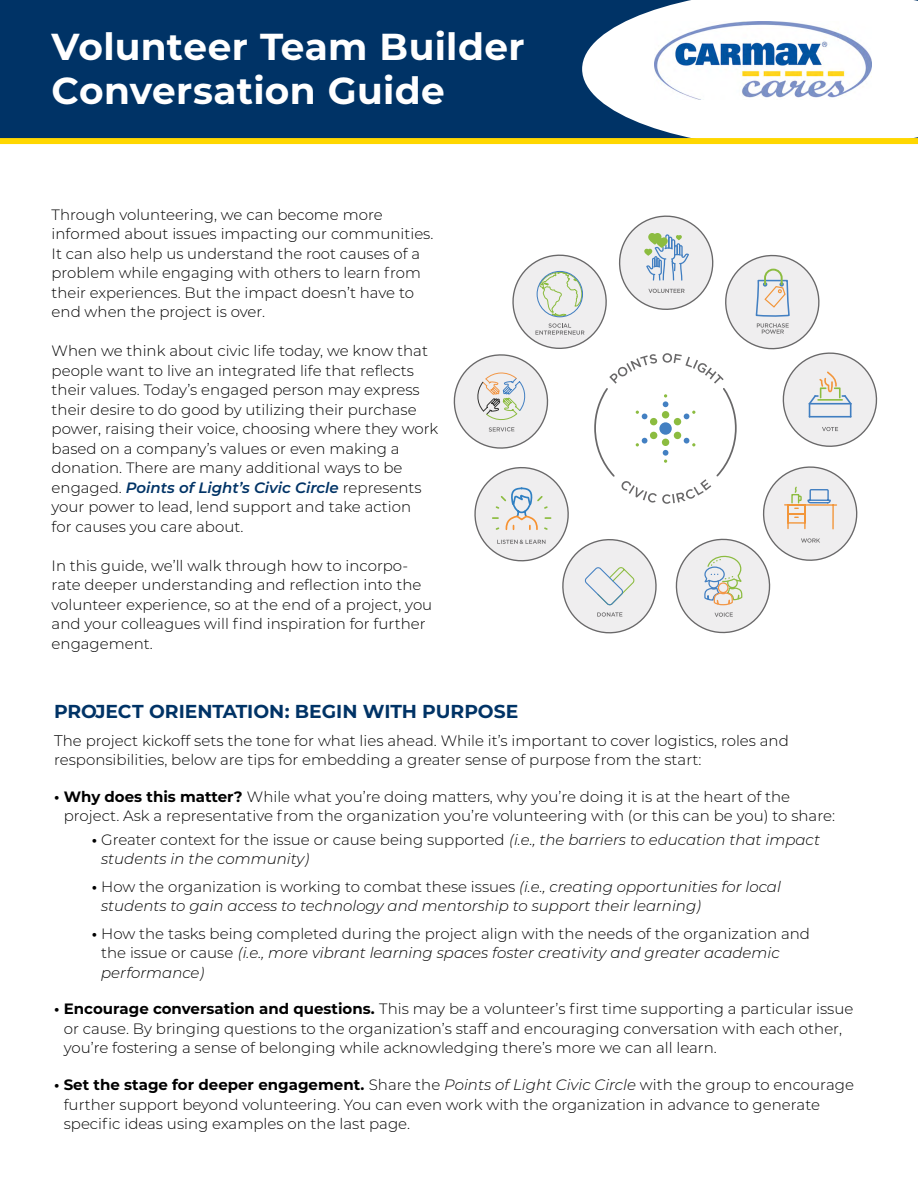
<style>
.page{position:relative;width:918px;height:1188px;background:#fff}
.page>*{position:absolute;margin:0;border:0;box-sizing:border-box;transform-origin:0 0}
.t1{font:700 37.5px/43.8px "Montserrat";letter-spacing:.01em;color:#fff}
.t2{font:700 18.75px "Montserrat";color:#036}
.t3{font:300 15px/19.5px "Montserrat";color:#000}
.t4{font:italic 300 15px/18.6px "Montserrat";color:#000}
.s1{font-weight:600;font-style:italic;color:#036}
.s2{font-size:15.3px}
.s3{font-weight:700}
.s4{font-weight:700;font-style:normal}
.s5{font-style:normal}
.s6{font-style:italic}
</style>
<div class="page">
<div style="left:0;top:0;width:918px;height:138px;background:#036"></div>
<svg style="left:449px;top:144px;width:429px;height:490px"></svg>
<div style="left:537px;top:271px;width:46px;height:46px;border:1px solid #407ec1;border-radius:50%"></div>
<svg style="left:582px;top:0;width:336px;height:149px;fill:#fff"></svg>
<img style="left:655px;top:22px;width:217px;height:77px">
<div style="left:0;top:138px;width:918px;height:6px;background:#ffd700"></div>
<h1 class="t1" style="left:52px;top:23px;width:474px">Volunteer Team Builder<br>Conversation Guide</h1>
<p class="t3" style="left:52px;top:204px;width:383px">Through volunteering, we can become more informed about issues impacting our communities.<br>It can also help us understand the root causes of a problem while engaging with others to learn from their experiences. But the impact doesn’t have to end when the project is over.</p>
<p class="t3" style="left:52px;top:341px;width:388px">When we think about civic life today, we know that people want to live an integrated life that reflects their values. Today’s engaged person may express their desire to do good by utilizing their purchase power, raising their voice, choosing where they work based on a company’s values or even making a donation. There are many additional ways to be engaged. <span class="s1">Points of Light’s Civic Circle</span> represents your power to lead, lend support and take action<br>for causes you care about.</p>
<p class="t3" style="left:52px;top:555px;width:382px">In this guide, we’ll walk through how to incorpo&shy;rate deeper understanding and reflection into the volunteer experience, so at the end of a project, you and your colleagues will find inspiration for further engagement.</p>
<p class="t2" style="left:54px;top:698px;width:466px">PROJECT ORIENTATION: BEGIN WITH PURPOSE</p>
<p class="t3" style="left:54px;top:730px;width:736px"><span class="s2">T</span>he project kickoff sets the tone for what lies ahead. While it’s important to cover logistics, roles and responsibilities, below are tips for embedding a greater sense of purpose from the start:</p>
<p class="t3" style="left:64px;top:786px;width:773px;text-indent:-10px"><span class="s3">• Why does this matter?</span> While what you’re doing matters, why you’re doing it is at the heart of the project. Ask a representative from the organization you’re volunteering with (or this can be you) to share:</p>
<p class="t4" style="left:101px;top:830px;width:720px;text-indent:-9px"><span class="s4">•</span> <span class="s5">Greater context for the issue or cause being supported</span> (i.e., the barriers to education that impact students in the community)</p>
<p class="t4" style="left:101px;top:876px;width:681px;line-height:19.5px;text-indent:-9px"><span class="s4">•</span> <span class="s5">How the organization is working to combat these issues</span> (i.e., creating opportunities for local students to gain access to technology and mentorship to support their learning)</p>
<p class="t3" style="left:101px;top:923px;width:710px;text-indent:-9px"><span class="s3">•</span> How the tasks being completed during the project align with the needs of the organization and the issue or cause <span class="s6">(i.e., more vibrant learning spaces foster creativity and greater academic performance)</span></p>
<p class="t3" style="left:64px;top:999px;width:791px;text-indent:-10px"><span class="s3">• Encourage conversation and questions.</span> This may be a volunteer’s first time supporting a particular issue or cause. By bringing questions to the organization’s staff and encouraging conversation with each other, you’re fostering a sense of belonging while acknowledging there’s more we can all learn.</p>
<p class="t3" style="left:64px;top:1075px;width:792px;text-indent:-10px"><span class="s3">• Set the stage for deeper engagement.</span> Share the <span class="s6">Points of Light Civic Circle</span> with the group to encourage further support beyond volunteering. You can even work with the organization in advance to generate specific ideas using examples on the last page.</p>
</div>
